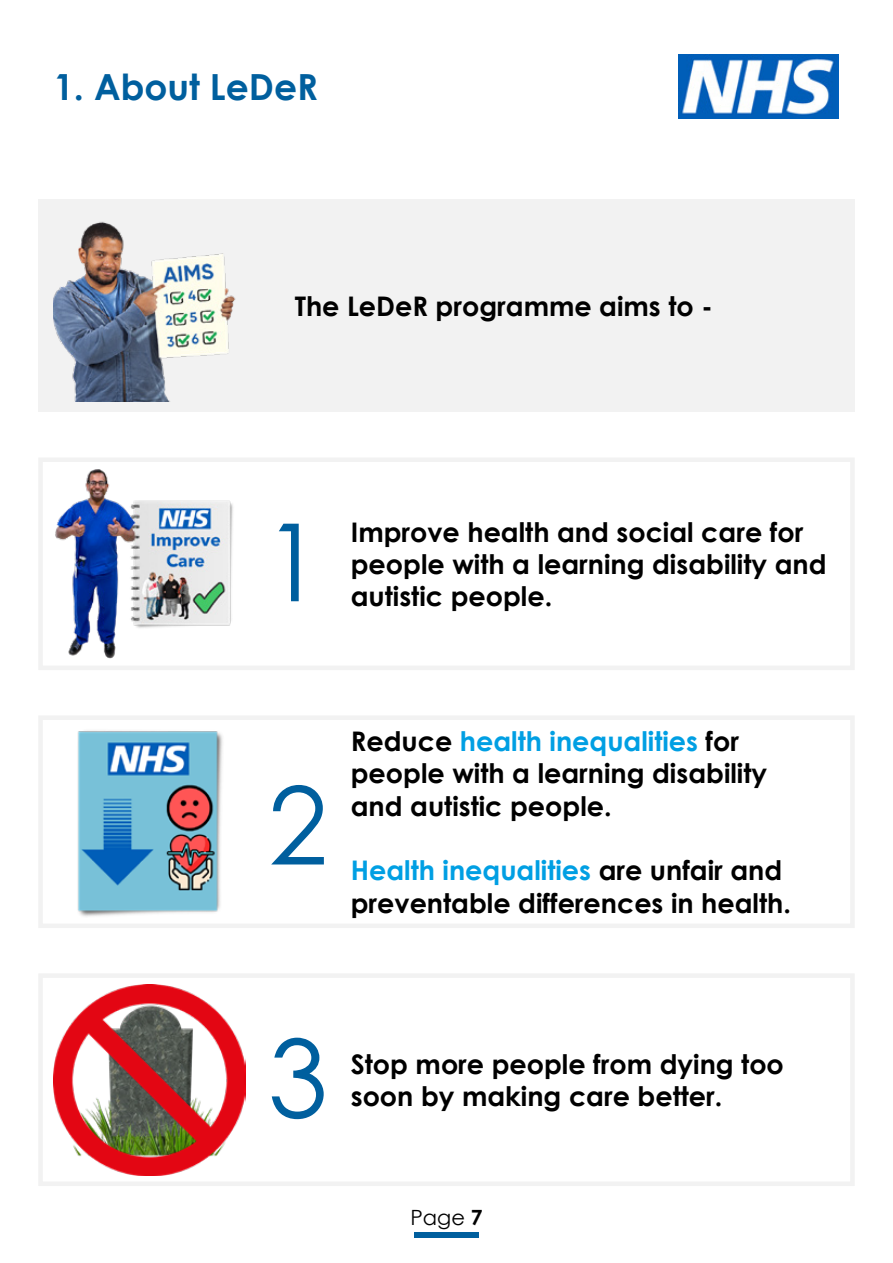
<style>
.page{position:relative;width:893px;height:1263px;background:#fff}
.page>*{position:absolute;margin:0;border:0;box-sizing:border-box;transform-origin:0 0}
.t1{font:108px "Century Gothic";color:#005f9e}
.t2{font:700 36px "Century Gothic";color:#005f9e}
.t3{font:700 27px/32.4px "Century Gothic";color:#000}
.t4{font:21px "Century Gothic";color:#000}
.s1{color:#009fe3}
.s2{font-weight:700}
</style>
<div class="page">
<div style="left:414px;top:1232px;width:64px;height:5px;background:#005f9e"></div>
<img style="left:678px;top:54px;width:161px;height:65px">
<div style="left:38px;top:973px;width:817px;height:213px;border:4px solid #f2f2f2"></div>
<img style="left:54px;top:984px;width:191px;height:191px">
<div style="left:38px;top:200px;width:817px;height:212px;background:#f2f2f2"></div>
<div style="left:38px;top:457px;width:817px;height:213px;border:4px solid #f2f2f2"></div>
<div style="left:38px;top:715px;width:817px;height:213px;border:4px solid #f2f2f2"></div>
<img style="left:54px;top:221px;width:182px;height:180px">
<img style="left:77px;top:730px;width:146px;height:187px">
<img style="left:55px;top:469px;width:178px;height:190px">
<h2 class="t2" style="left:54px;top:64px;width:266px">1. About LeDeR</h2>
<p class="t3" style="left:295px;top:289px;width:419px">The LeDeR programme aims to -</p>
<h1 class="t1" style="left:263px;top:487px;width:61px">1</h1>
<p class="t3" style="left:351px;top:515px;width:477px">Improve health and social care for people with a learning disability and autistic people.</p>
<h1 class="t1" style="left:268px;top:750px;width:61px">2</h1>
<p class="t3" style="left:351px;top:724px;width:418px">Reduce <span class="s1">health inequalities</span> for people with a learning disability and autistic people.</p>
<p class="t3" style="left:351px;top:854px;width:442px"><span class="s1">Health inequalities</span> are unfair and preventable differences in health.</p>
<h1 class="t1" style="left:268px;top:1003px;width:61px">3</h1>
<p class="t3" style="left:351px;top:1047px;width:435px">Stop more people from dying too soon by making care better.</p>
<p class="t4" style="left:410px;top:1202px;width:74px">Page <span class="s2">7</span></p>
</div>
